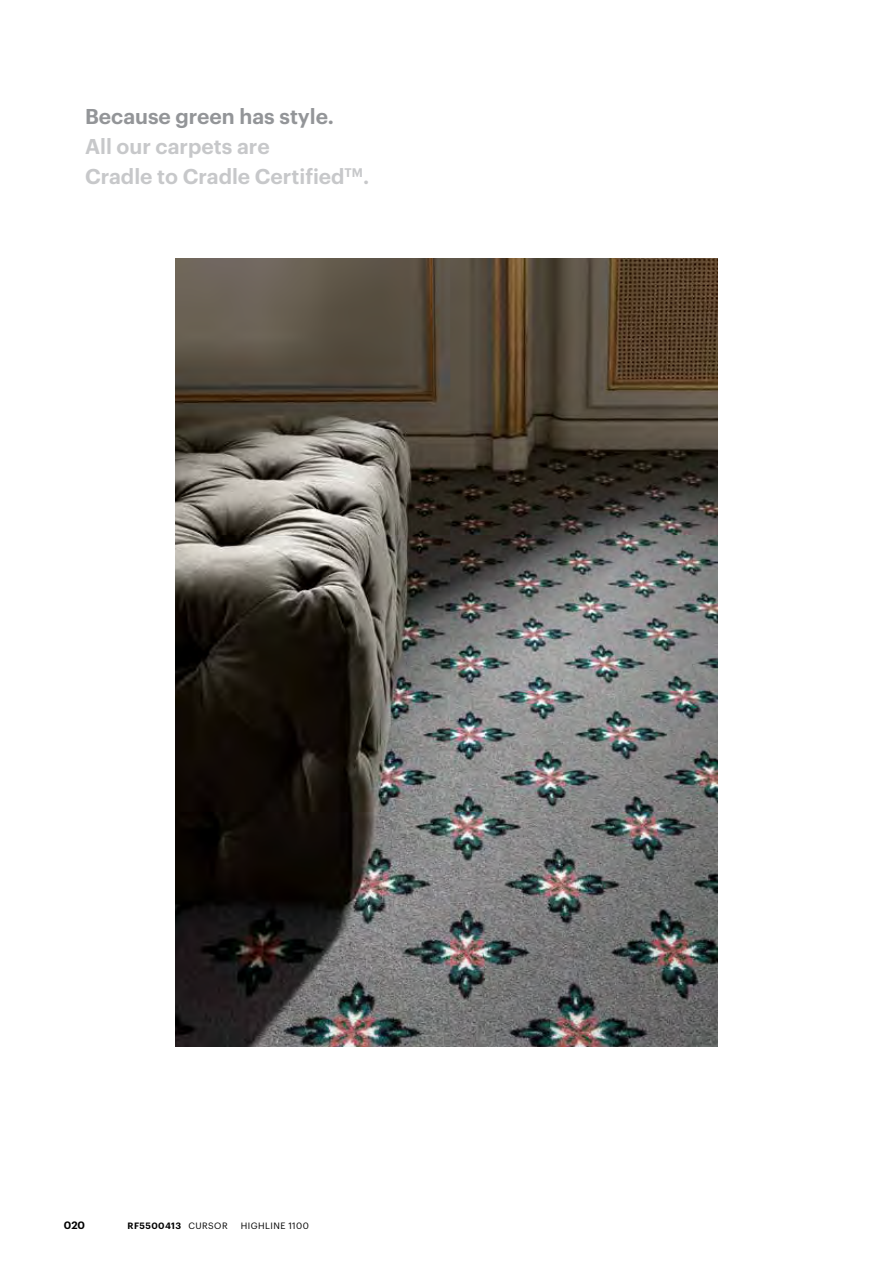
<style>
.page{position:relative;width:893px;height:1263px;background:#fff}
.page>*{position:absolute;margin:0;border:0;box-sizing:border-box;transform-origin:0 0}
.t1{font:600 21px/30px "Graphik";color:#c7c8ca}
.t2{font:600 21px "Graphik";color:#939598}
.t3{font:600 10.5px "Graphik";color:#000}
.t4{font:600 9px "Graphik";letter-spacing:.045em;color:#000}
.t5{font:9px "Graphik";letter-spacing:.055em;color:#000}
.s1{font-weight:400}
</style>
<div class="page">
<img style="left:175px;top:259px;width:543px;height:788px">
<p class="t2" style="left:85px;top:101px;width:251px">Because green has style.</p>
<p class="t1" style="left:85px;top:130px;width:286px">All our carpets are<br>Cradle to Cradle Certified<sup>TM</sup>.</p>
<p class="t3" style="left:64px;top:1217px;width:23px">020</p>
<p class="t4" style="left:128px;top:1219px;width:102px">RF5500413 <span class="s1">CURSOR</span></p>
<p class="t5" style="left:241px;top:1219px;width:70px">HIGHLINE 1100</p>
</div>
